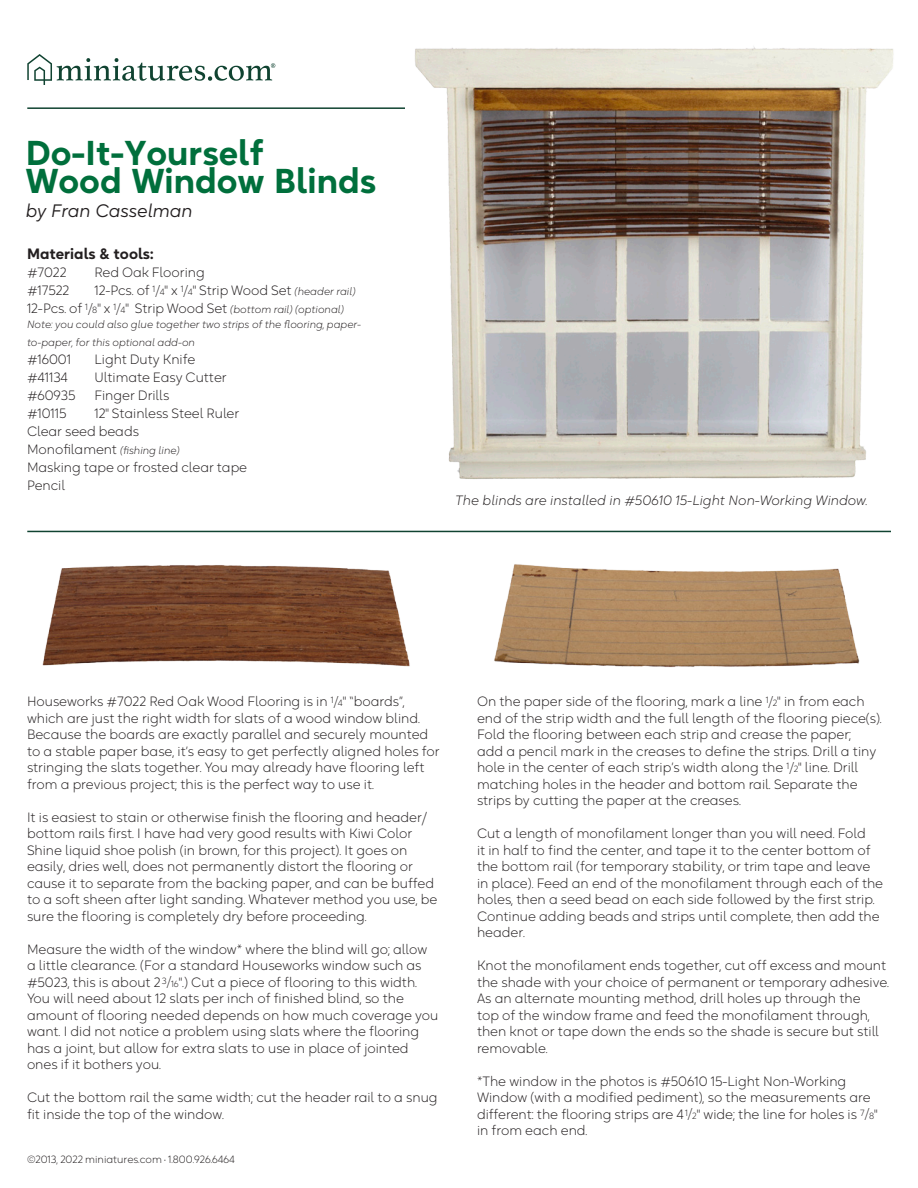
<style>
.page{position:relative;width:918px;height:1188px;background:#fff}
.page>*{position:absolute;margin:0;border:0;box-sizing:border-box;transform-origin:0 0}
.Body{font:700 34.5px/28.5px "Okta Neue";color:#006f3c}
.Body-2{font:italic 18px "Okta Neue";color:#231f20}
.Item_Used_Text{font:700 15px "Okta Neue";color:#231f20}
.Body-3{font:300 13.5px/16.5px "Okta Neue";color:#231f20}
.Item_Used_Text-2{font:300 13.5px "Okta Neue";color:#231f20}
.Body_Italic{font:italic 300 13.5px "Okta Neue";color:#231f20}
.Item_Used_Text-3{font:italic 300 10.5px/18px "Okta Neue";color:#231f20}
.Copyright{font:300 10.5px "Okta Neue";color:#231f20}
.s1{font-size:12px}
.s2{font-size:9px}
.s3{font-style:italic;font-size:10.5px}
.s4{font-style:normal;font-size:13.5px}
</style>
<div class="page">
<img style="left:415px;top:47px;width:479px;height:432px">
<img style="left:494px;top:564px;width:366px;height:104px">
<img style="left:42px;top:565px;width:368px;height:102px">
<svg style="left:27px;top:54px;width:248px;height:31px"></svg>
<hr style="left:27px;top:107px;width:378px;height:2px;background:#104331">
<hr style="left:27px;top:531px;width:864px;height:1px;background:#104331">
<p class="Body" style="left:26px;top:136px;width:352px">Do-It-Yourself<br>Wood Window Blinds</p>
<p class="Body-2" style="left:26px;top:198px;width:168px">by Fran Casselman</p>
<p class="Item_Used_Text" style="left:27px;top:242px;width:128px">Materials &amp; tools:</p>
<p class="Item_Used_Text-2" style="left:27px;top:263px;width:41px">#7022</p>
<p class="Item_Used_Text-2" style="left:94px;top:263px;width:112px">Red Oak Flooring</p>
<p class="Item_Used_Text-2" style="left:27px;top:281px;width:44px">#17522</p>
<p class="Item_Used_Text-2" style="left:94px;top:281px;width:262px">12-Pcs. of <sup>1</sup><span class="s1">/</span><span class="s2">4</span>" x <sup>1</sup><span class="s1">/</span><span class="s2">4</span>" Strip Wood Set <span class="s3">(header rail)</span></p>
<p class="Item_Used_Text-2" style="left:27px;top:299px;width:318px">12-Pcs. of <sup>1</sup><span class="s1">/</span><span class="s2">8</span>" x <sup>1</sup><span class="s1">/</span><span class="s2">4</span>" Strip Wood Set <span class="s3">(bottom rail) (optional)</span></p>
<p class="Item_Used_Text-3" style="left:27px;top:315px;width:336px">Note: you could also glue together two strips of the flooring, paper&shy;to-paper, for this optional add-on</p>
<p class="Item_Used_Text-2" style="left:27px;top:350px;width:46px">#16001</p>
<p class="Item_Used_Text-2" style="left:94px;top:350px;width:102px">Light Duty Knife</p>
<p class="Item_Used_Text-2" style="left:27px;top:368px;width:42px">#41134</p>
<p class="Item_Used_Text-2" style="left:94px;top:368px;width:134px">Ultimate Easy Cutter</p>
<p class="Item_Used_Text-2" style="left:27px;top:386px;width:50px">#60935</p>
<p class="Item_Used_Text-2" style="left:94px;top:386px;width:76px">Finger Drills</p>
<p class="Item_Used_Text-2" style="left:27px;top:404px;width:41px">#10115</p>
<p class="Item_Used_Text-2" style="left:94px;top:404px;width:146px">12" Stainless Steel Ruler</p>
<p class="Item_Used_Text-2" style="left:27px;top:422px;width:113px">Clear seed beads</p>
<p class="Item_Used_Text-3" style="left:27px;top:441px;width:154px"><span class="s4">Monofilament</span> (fishing line)</p>
<p class="Item_Used_Text-2" style="left:27px;top:458px;width:222px">Masking tape or frosted clear tape</p>
<p class="Item_Used_Text-2" style="left:27px;top:476px;width:40px">Pencil</p>
<p class="Body_Italic" style="left:455px;top:491px;width:414px">The blinds are installed in #50610 15-Light Non-Working Window.</p>
<p class="Body-3" style="left:27px;top:692px;width:414px">Houseworks #7022 Red Oak Wood Flooring is in <sup>1</sup><span class="s1">/</span><span class="s2">4</span>" ‟boards”, which are just the right width for slats of a wood window blind.<br>Because the boards are exactly parallel and securely mounted to a stable paper base, it’s easy to get perfectly aligned holes for stringing the slats together. You may already have flooring left from a previous project; this is the perfect way to use it.</p>
<p class="Body-3" style="left:27px;top:808px;width:412px">It is easiest to stain or otherwise finish the flooring and header/ bottom rails first. I have had very good results with Kiwi Color Shine liquid shoe polish (in brown, for this project). It goes on easily, dries well, does not permanently distort the flooring or cause it to separate from the backing paper, and can be buffed to a soft sheen after light sanding. Whatever method you use, be sure the flooring is completely dry before proceeding.</p>
<p class="Body-3" style="left:27px;top:940px;width:413px">Measure the width of the window* where the blind will go; allow a little clearance. (For a standard Houseworks window such as #5023, this is about 2 <sup>3</sup><span class="s1">/</span><span class="s2">16</span>".) Cut a piece of flooring to this width.<br>You will need about 12 slats per inch of finished blind, so the amount of flooring needed depends on how much coverage you want. I did not notice a problem using slats where the flooring has a joint, but allow for extra slats to use in place of jointed ones if it bothers you.</p>
<p class="Body-3" style="left:27px;top:1088px;width:412px">Cut the bottom rail the same width; cut the header rail to a snug fit inside the top of the window.</p>
<p class="Copyright" style="left:27px;top:1152px;width:209px">©2013, 2022 miniatures.com • 1.800.926.6464</p>
<p class="Body-3" style="left:477px;top:692px;width:406px">On the paper side of the flooring, mark a line <sup>1</sup><span class="s1">/</span><span class="s2">2</span>" in from each end of the strip width and the full length of the flooring piece(s).<br>Fold the flooring between each strip and crease the paper;<br>add a pencil mark in the creases to define the strips. Drill a tiny hole in the center of each strip’s width along the <sup>1</sup><span class="s1">/</span><span class="s2">2</span>" line. Drill matching holes in the header and bottom rail. Separate the strips by cutting the paper at the creases.</p>
<p class="Body-3" style="left:477px;top:824px;width:408px">Cut a length of monofilament longer than you will need. Fold<br>it in half to find the center, and tape it to the center bottom of the bottom rail (for temporary stability, or trim tape and leave in place). Feed an end of the monofilament through each of the holes, then a seed bead on each side followed by the first strip.<br>Continue adding beads and strips until complete, then add the header.</p>
<p class="Body-3" style="left:477px;top:956px;width:414px">Knot the monofilament ends together, cut off excess and mount the shade with your choice of permanent or temporary adhesive.<br>As an alternate mounting method, drill holes up through the<br>top of the window frame and feed the monofilament through, then knot or tape down the ends so the shade is secure but still removable.</p>
<p class="Body-3" style="left:477px;top:1072px;width:402px">*The window in the photos is #50610 15-Light Non-Working Window (with a modified pediment), so the measurements are different: the flooring strips are 4<sup>1</sup><span class="s1">/</span><span class="s2">2</span>" wide; the line for holes is <sup>7</sup><span class="s1">/</span><span class="s2">8</span>" in from each end.</p>
</div>
